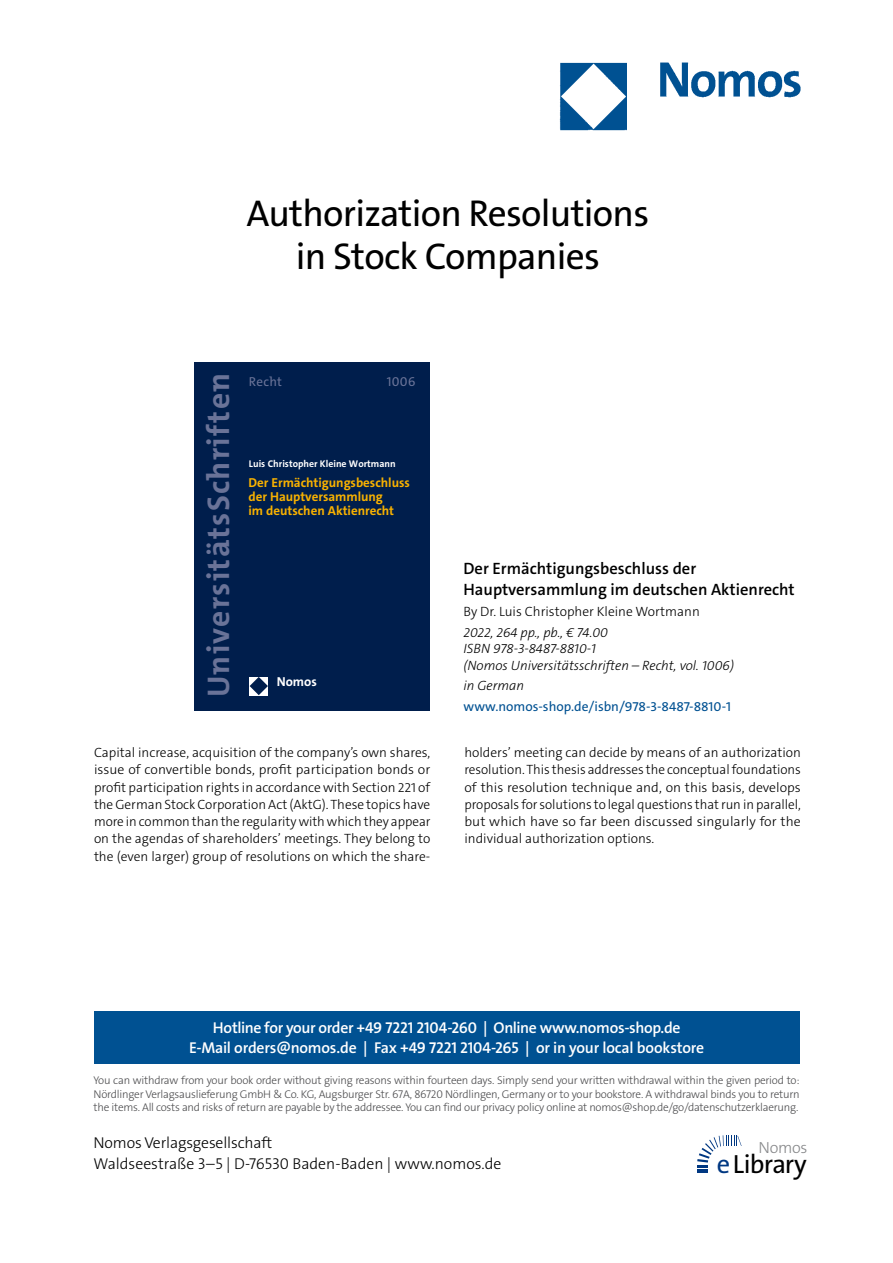
<style>
.page{position:relative;width:893px;height:1263px;background:#fff}
.page>*{position:absolute;margin:0;border:0;box-sizing:border-box;transform-origin:0 0}
.t1{font:37.5px/43.5px "The Sans Os F";letter-spacing:-.02em;color:#000;text-align:center}
.t2{font:700 31.5px "The Mix C5";letter-spacing:.04em;color:#6a7398}
.t3{font:26.4px "The Sans Os F";letter-spacing:-.03em;color:#000}
.t4{font:600 16.5px/21px "The Sans C5";color:#000}
.t5{font:300 16.2px "The Sans Os F";letter-spacing:-.02em;color:#87888a}
.t6{font:600 15.75px/21px "The Sans Os F";letter-spacing:-.02em;color:#fff;text-align:center}
.t7{font:300 15.75px/21px "The Sans Os F";color:#000}
.t8{font:300 13.5px/17.2px "The Sans C5";color:#000;text-align:justify}
.t9{font:italic 300 13.5px/16.5px "The Sans C5";color:#000}
.t10{font:13.5px "The Sans C5";color:#005192}
.t11{font:700 13.05px/14.1px "The Sans C5";letter-spacing:-.005em;color:#f9b200}
.t12{font:13.05px "The Mix C5";letter-spacing:.025em;color:#6a7398}
.t13{font:700 13.05px "The Sans C5";color:#fff}
.t14{font:13.05px "The Sans C5";color:#6a7398}
.t15{font:300 11.25px/13.5px "The Sans Os F";letter-spacing:-.02em;color:#4b4b4d;text-align:justify}
.t16{font:700 9.75px "The Sans C5";color:#fff}
.s1{color:#003882}
</style>
<div class="page">
<div style="left:94px;top:1011px;width:705px;height:52px;background:#005192"></div>
<svg style="left:697px;top:1135px;width:45px;height:38px"></svg>
<img style="left:559px;top:62px;width:242px;height:69px">
<div style="left:194px;top:362px;width:236px;height:349px;background:#001e4c"></div>
<svg style="left:250px;top:677px;width:18px;height:18px"></svg>
<h1 class="t1" style="left:247px;top:195px;width:404px">Authorization Resolutions in Stock Companies</h1>
<h2 class="t2" style="left:198px;top:697px;width:326px;rotate:-90deg">UniversitätsSchriften</h2>
<p class="t12" style="left:249px;top:374px;width:35px">Recht</p>
<p class="t14" style="left:387px;top:374px;width:30px">1006</p>
<p class="t16" style="left:249px;top:458px;width:148px">Luis Christopher Kleine Wortmann</p>
<p class="t11" style="left:249px;top:476px;width:163px">Der Ermächtigungsbeschluss der Hauptversammlung<br>im deutschen Aktienrecht</p>
<p class="t13" style="left:277px;top:673px;width:42px">Nomos</p>
<p class="t4" style="left:463px;top:558px;width:333px">Der Ermächtigungsbeschluss der<br>Hauptversammlung im deutschen Aktienrecht</p>
<p class="t8" style="left:463px;top:603px;width:238px">By Dr. Luis Christopher Kleine Wortmann</p>
<p class="t9" style="left:463px;top:624px;width:272px">2022, 264 pp., pb., € 74.00<br>ISBN 978-3-8487-8810-1<br>(Nomos Universitätsschriften – Recht, vol. 1006)</p>
<p class="t9" style="left:463px;top:678px;width:62px">in German</p>
<p class="t10" style="left:463px;top:698px;width:269px">www.nomos-shop.de/isbn/978-3-8487-8810-1</p>
<p class="t8" style="left:94px;top:744px;width:338px">Capital increase, acquisition of the company’s own shares, issue of convertible bonds, profit participation bonds or profit participation rights in accordance with Section 221 of the German Stock Corporation Act (AktG). These topics have more in common than the regularity with which they appear on the agendas of shareholders’ meetings. They belong to the (even larger) group of resolutions on which the share-</p>
<p class="t8" style="left:464px;top:744px;width:338px">holders’ meeting can decide by means of an authorization resolution. This thesis addresses the conceptual foundations of this resolution technique and, on this basis, develops proposals for solutions to legal questions that run in parallel, but which have so far been discussed singularly for the individual authorization options.</p>
<p class="t6" style="left:189px;top:1017px;width:517px">Hotline for your order +49 7221 2104-260 | Online www.nomos-shop.de<br>E-Mail orders@nomos.de | Fax +49 7221 2104-265 | or in your local bookstore</p>
<p class="t15" style="left:94px;top:1074px;width:708px">You can withdraw from your book order without giving reasons within fourteen days. Simply send your written withdrawal within the given period to:<br>Nördlinger Verlagsauslieferung GmbH &amp; Co. KG, Augsburger Str. 67A, 86720 Nördlingen, Germany or to your bookstore. A withdrawal binds you to return the items. All costs and risks of return are payable by the addressee. You can find our privacy policy online at nomos@shop.de/go/datenschutzerklaerung.</p>
<p class="t7" style="left:94px;top:1133px;width:409px">Nomos Verlagsgesellschaft<br>Waldseestraße 3–5 | D-76530 Baden-Baden | www.nomos.de</p>
<p class="t5" style="left:758px;top:1137px;width:51px">Nomos</p>
<h3 class="t3" style="left:717px;top:1153px;width:91px"><span class="s1">e</span>Library</h3>
</div>
